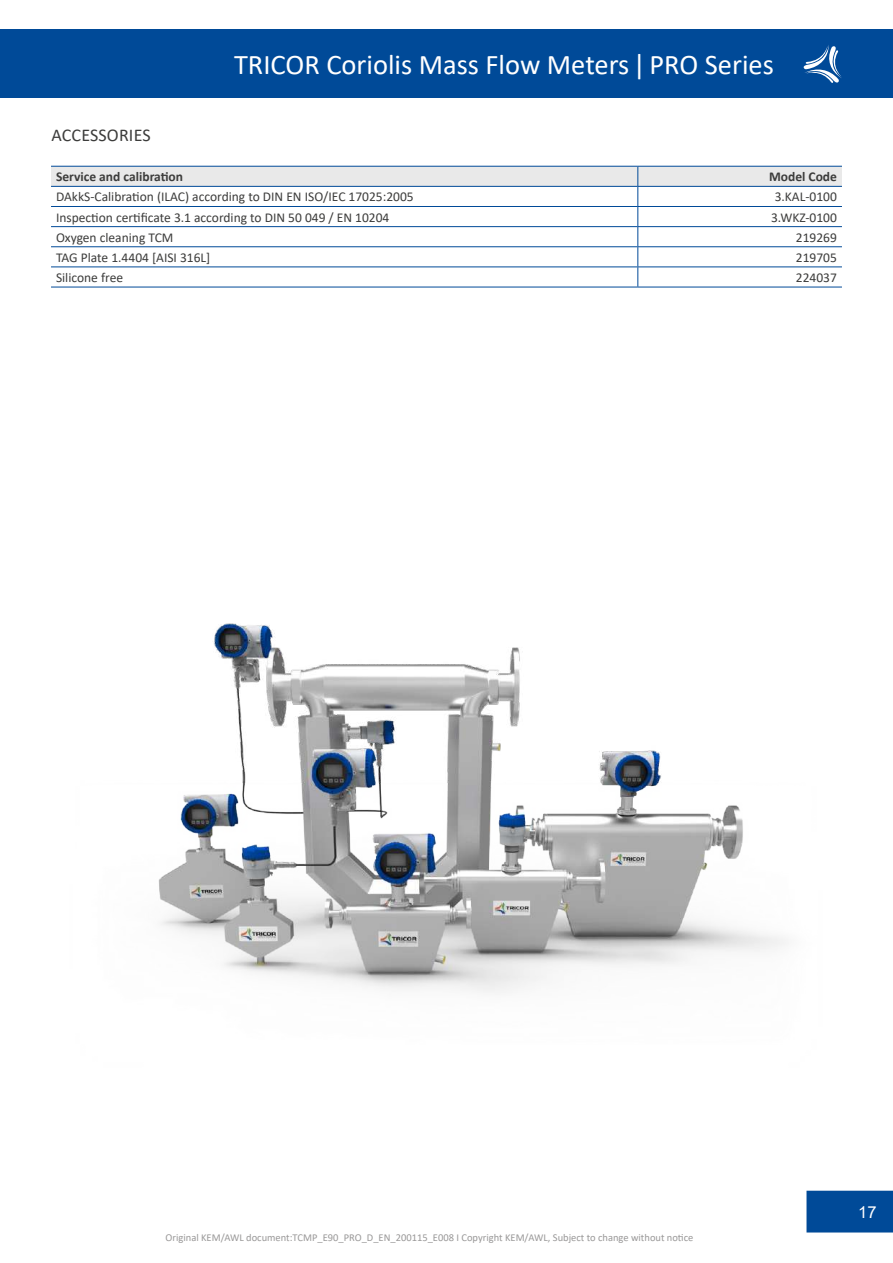
<style>
.page{position:relative;width:893px;height:1263px;background:#fff}
.page>*{position:absolute;margin:0;border:0;box-sizing:border-box;transform-origin:0 0}
.t1{font:28.5px "Calibri";color:#fff}
.t2{font:18px "Calibri";letter-spacing:.01em;color:#3c3c3b}
.t3{font:16.5px "Arial";color:#fff}
.t4{font:13.5px "Calibri";color:#3c3c3b}
.t5{font:700 13.5px "Calibri";color:#3c3c3b}
.t6{font:10.5px "Calibri";color:#999898}
</style>
<div class="page">
<div style="left:806px;top:1191px;width:87px;height:41px;background:#004a98"></div>
<div style="left:0;top:30px;width:893px;height:68px;background:#004a98"></div>
<svg style="left:804px;top:45px;width:38px;height:38px"></svg>
<svg style="left:51px;top:166px;width:791px;height:121px"></svg>
<hr style="left:51px;top:287px;width:587px;height:1px;background:#004a98">
<hr style="left:638px;top:287px;width:204px;height:1px;background:#004a98">
<img style="left:158px;top:623px;width:628px;height:370px">
<h2 class="t2" style="left:51px;top:123px;width:101px">ACCESSORIES</h2>
<h1 class="t1" style="left:234px;top:45px;width:541px">TRICOR Coriolis Mass Flow Meters | PRO Series</h1>
<p class="t5" style="left:56px;top:167px;width:129px">Service and calibration</p>
<p class="t5" style="left:769px;top:167px;width:69px">Model Code</p>
<p class="t4" style="left:56px;top:188px;width:359px">DAkkS-Calibration (ILAC) according to DIN EN ISO/IEC 17025:2005</p>
<p class="t4" style="left:775px;top:188px;width:64px">3.KAL-0100</p>
<p class="t4" style="left:56px;top:208px;width:335px">Inspection certificate 3.1 according to DIN 50 049 / EN 10204</p>
<p class="t4" style="left:771px;top:208px;width:67px">3.WKZ-0100</p>
<p class="t4" style="left:56px;top:228px;width:119px">Oxygen cleaning TCM</p>
<p class="t4" style="left:796px;top:228px;width:43px">219269</p>
<p class="t4" style="left:56px;top:248px;width:156px">TAG Plate 1.4404 [AISI 316L]</p>
<p class="t4" style="left:796px;top:248px;width:43px">219705</p>
<p class="t4" style="left:56px;top:268px;width:69px">Silicone free</p>
<p class="t4" style="left:796px;top:268px;width:43px">224037</p>
<p class="t6" style="left:165px;top:1230px;width:530px">Original KEM/AWL document:TCMP_E90_PRO_D_EN_200115_E008 I Copyright KEM/AWL, Subject to change without notice</p>
<p class="t3" style="left:858px;top:1200px;width:20px">17</p>
</div>
